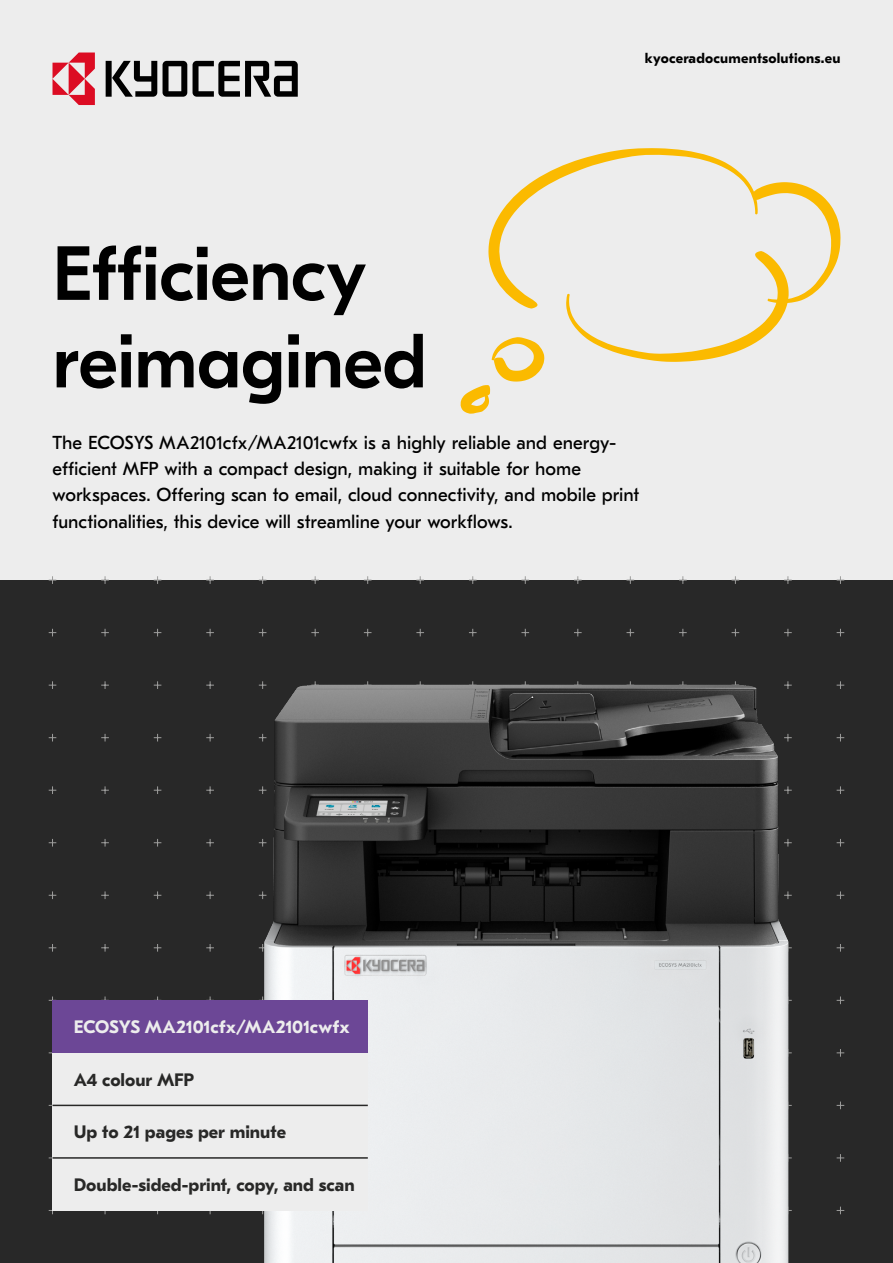
<style>
.page{position:relative;width:893px;height:1263px;background:#fff}
.page>*{position:absolute;margin:0;border:0;box-sizing:border-box;transform-origin:0 0}
.t1{font:500 76.5px/87.4px "GT Eesti Pro Display";letter-spacing:-.005em;color:#000}
.t2{font:18.75px/26.2px "GT Eesti Pro Text";color:#000}
.t3{font:700 18px "GT Eesti Pro Text";color:#282827}
.t4{font:700 18px "GT Eesti Pro Text";letter-spacing:-.01em;color:#ededed}
.t5{font:700 14.25px "GT Eesti Pro Text";letter-spacing:.015em;color:#000}
</style>
<div class="page">
<div style="left:0;top:575px;width:893px;height:688px;background:#282828"></div>
<div style="left:0;top:0;width:893px;height:580px;background:#ededed"></div>
<svg style="left:193px;top:61px;width:105px;height:36px"></svg>
<svg style="left:163px;top:61px;width:24px;height:36px"></svg>
<svg style="left:106px;top:61px;width:51px;height:36px"></svg>
<svg style="left:53px;top:53px;width:42px;height:52px"></svg>
<img style="left:64px;top:628px;width:728px;height:635px">
<div style="left:53px;top:1158px;width:315px;height:52px;background:#ededed"></div>
<div style="left:53px;top:1105px;width:315px;height:53px;background:#ededed"></div>
<div style="left:53px;top:1053px;width:315px;height:52px;background:#ededed"></div>
<div style="left:53px;top:1000px;width:315px;height:53px;background:#6c4796"></div>
<hr style="left:53px;top:1105px;width:315px;height:1px;background:#282827">
<hr style="left:53px;top:1157px;width:315px;height:2px;background:#282827">
<svg style="left:488px;top:148px;width:353px;height:214px"></svg>
<svg style="left:460px;top:337px;width:84px;height:77px"></svg>
<p class="t5" style="left:645px;top:51px;width:197px">kyoceradocumentsolutions.eu</p>
<h1 class="t1" style="left:53px;top:232px;width:376px">Efficiency reimagined</h1>
<p class="t2" style="left:53px;top:429px;width:588px">The ECOSYS MA2101cfx/MA2101cwfx is a highly reliable and energy&shy;efficient MFP with a compact design, making it suitable for home workspaces. Offering scan to email, cloud connectivity, and mobile print functionalities, this device will streamline your workflows.</p>
<p class="t4" style="left:74px;top:1017px;width:277px">ECOSYS MA2101cfx/MA2101cwfx</p>
<p class="t3" style="left:74px;top:1070px;width:122px">A4 colour MFP</p>
<p class="t3" style="left:74px;top:1122px;width:214px">Up to 21 pages per minute</p>
<p class="t3" style="left:74px;top:1175px;width:282px">Double-sided-print, copy, and scan</p>
</div>
